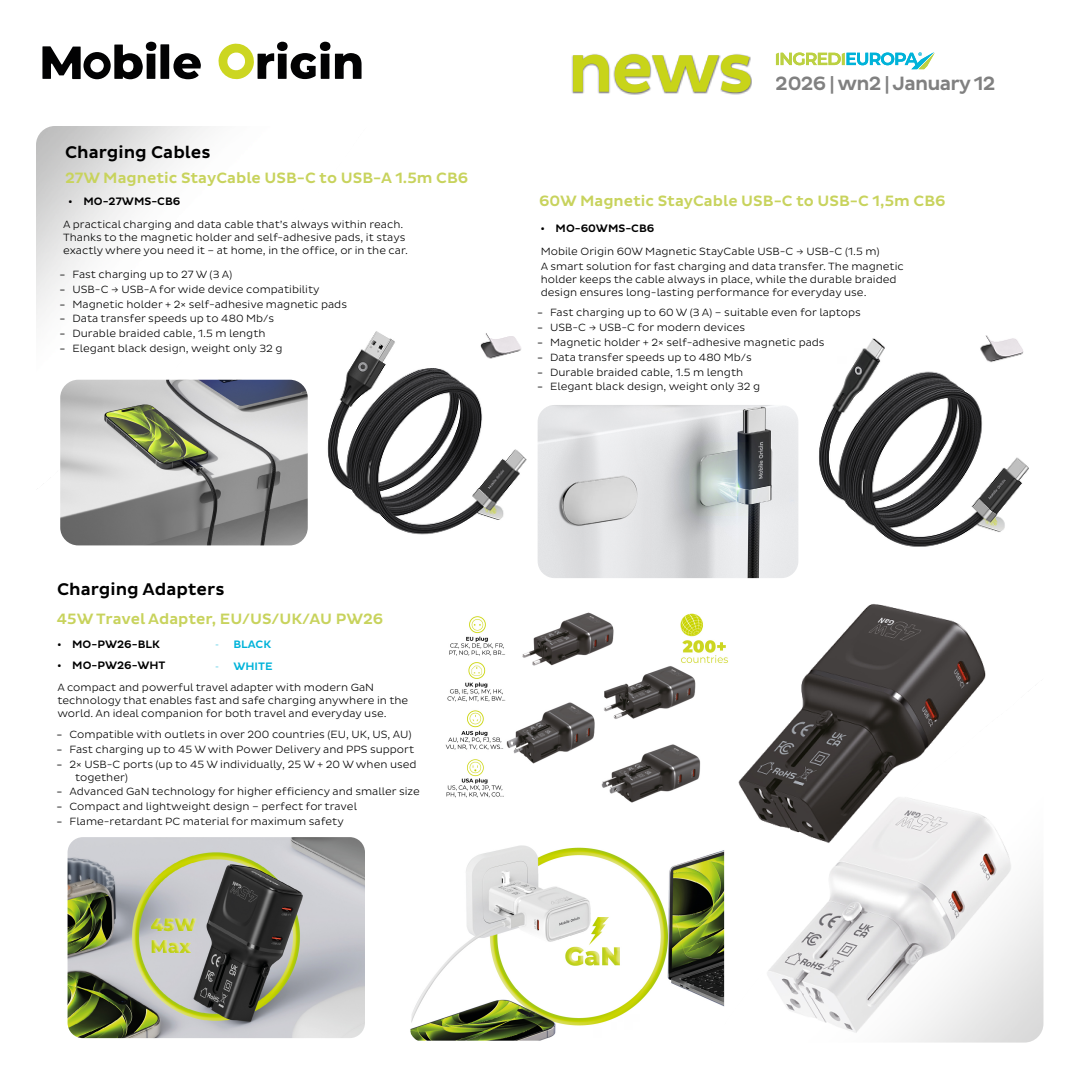
<style>
.page{position:relative;width:1080px;height:1080px;background:#fff}
.page>*{position:absolute;margin:0;border:0;box-sizing:border-box;transform-origin:0 0}
.t1{font:500 69.7px "Pluto Sans";color:#c8d419}
.t2{font:500 19.6px "Pluto Sans";letter-spacing:-.04em;color:#000}
.t3{font:500 17.2px "Pluto Sans";color:#000}
.t4{font:500 15.3px "Pluto Sans";color:#c8d35d}
.t5{font:500 11px "Pluto Sans";color:#000}
.t6{font:500 11px "Pluto Sans";color:#00b3d9}
.t7{font:300 10.7px/12.8px "Pluto Sans";color:#000}
.s1{font-family:"Myriad Pro";font-size:18px}
.s2{font-family:"Myriad Pro";font-weight:300}
</style>
<div class="page">
<img style="left:445px;top:612px;width:255px;height:191px">
<img style="left:767px;top:878px;width:277px;height:165px">
<div style="left:160px;top:44px;width:9px;height:35px;background:#020203"></div>
<svg style="left:173px;top:53px;width:28px;height:26px"></svg>
<svg style="left:218px;top:42px;width:144px;height:38px"></svg>
<svg style="left:42px;top:42px;width:114px;height:37px"></svg>
<img style="left:327px;top:331px;width:200px;height:204px">
<img style="left:60px;top:380px;width:248px;height:165px">
<img style="left:819px;top:335px;width:210px;height:212px">
<img style="left:538px;top:405px;width:260px;height:173px">
<img style="left:68px;top:837px;width:297px;height:201px">
<img style="left:700px;top:555px;width:338px;height:338px">
<img style="left:410px;top:830px;width:314px;height:211px">
<div style="left:572px;top:53px;width:180px;height:42px;background:#000;opacity:.5"></div>
<svg style="left:776px;top:52px;width:159px;height:17px"></svg>
<h3 class="t3" style="left:65px;top:142px;width:147px">Charging Cables</h3>
<h3 class="t4" style="left:65px;top:169px;width:405px">27W Magnetic StayCable USB-C to USB-A 1.5m CB6</h3>
<p class="t5" style="left:68px;top:195px;width:114px">• MO-27WMS-CB6</p>
<p class="t7" style="left:63px;top:218px;width:347px">A practical charging and data cable that’s always within reach.<br>Thanks to the magnetic holder and self-adhesive pads, it stays exactly where you need it – at home, in the office, or in the car.</p>
<p class="t7" style="left:60px;top:268px;width:174px"><span class="s1">-</span> Fast charging up to 27 W (3 A)</p>
<p class="t7" style="left:60px;top:283px;width:261px"><span class="s1">-</span> USB-C → USB-A for wide device compatibility</p>
<p class="t7" style="left:60px;top:298px;width:289px"><span class="s1">-</span> Magnetic holder + 2× self-adhesive magnetic pads</p>
<p class="t7" style="left:60px;top:313px;width:216px"><span class="s1">-</span> Data transfer speeds up to 480 Mb/s</p>
<p class="t7" style="left:60px;top:327px;width:207px"><span class="s1">-</span> Durable braided cable, 1.5 m length</p>
<p class="t7" style="left:60px;top:342px;width:224px"><span class="s1">-</span> Elegant black design, weight only 32 g</p>
<h1 class="t1" style="left:567px;top:28px;width:188px">news</h1>
<h2 class="t2" style="left:776px;top:72px;width:221px">2026 | wn2 | January 12</h2>
<h3 class="t4" style="left:539px;top:192px;width:408px">60W Magnetic StayCable USB-C to USB-C 1,5m CB6</h3>
<p class="t5" style="left:540px;top:222px;width:116px">• MO-60WMS-CB6</p>
<p class="t7" style="left:541px;top:244px;width:365px;line-height:14.8px">Mobile Origin 60W Magnetic StayCable USB-C → USB-C (1.5 m)<br>A smart solution for fast charging and data transfer. The magnetic</p>
<p class="t7" style="left:541px;top:273px;width:357px">holder keeps the cable always in place, while the durable braided design ensures long-lasting performance for everyday use.</p>
<p class="t7" style="left:538px;top:306px;width:325px"><span class="s1">-</span> Fast charging up to 60 W (3 A) – suitable even for laptops</p>
<p class="t7" style="left:538px;top:321px;width:209px"><span class="s1">-</span> USB-C → USB-C for modern devices</p>
<p class="t7" style="left:538px;top:336px;width:289px"><span class="s1">-</span> Magnetic holder + 2× self-adhesive magnetic pads</p>
<p class="t7" style="left:538px;top:351px;width:216px"><span class="s1">-</span> Data transfer speeds up to 480 Mb/s</p>
<p class="t7" style="left:538px;top:366px;width:207px"><span class="s1">-</span> Durable braided cable, 1.5 m length</p>
<p class="t7" style="left:538px;top:380px;width:224px"><span class="s1">-</span> Elegant black design, weight only 32 g</p>
<h3 class="t3" style="left:57px;top:579px;width:169px">Charging Adapters</h3>
<h3 class="t4" style="left:57px;top:610px;width:328px">45W Travel Adapter, EU/US/UK/AU PW26</h3>
<p class="t5" style="left:57px;top:638px;width:104px">• MO-PW26-BLK</p>
<p class="t6" style="left:215px;top:638px;width:57px"><span class="s2">-</span> BLACK</p>
<p class="t5" style="left:57px;top:659px;width:110px">• MO-PW26-WHT</p>
<p class="t6" style="left:215px;top:660px;width:59px"><span class="s2">-</span> WHITE</p>
<p class="t7" style="left:57px;top:681px;width:352px">A compact and powerful travel adapter with modern GaN technology that enables fast and safe charging anywhere in the world. An ideal companion for both travel and everyday use.</p>
<p class="t7" style="left:57px;top:728px;width:356px"><span class="s1">-</span> Compatible with outlets in over 200 countries (EU, UK, US, AU)</p>
<p class="t7" style="left:57px;top:743px;width:359px"><span class="s1">-</span> Fast charging up to 45 W with Power Delivery and PPS support</p>
<p class="t7" style="left:75px;top:758px;width:343px;text-indent:-18px"><span class="s1">-</span> 2× USB-C ports (up to 45 W individually, 25 W + 20 W when used together)</p>
<p class="t7" style="left:57px;top:785px;width:364px"><span class="s1">-</span> Advanced GaN technology for higher efficiency and smaller size</p>
<p class="t7" style="left:57px;top:800px;width:302px"><span class="s1">-</span> Compact and lightweight design – perfect for travel</p>
<p class="t7" style="left:57px;top:815px;width:288px"><span class="s1">-</span> Flame-retardant PC material for maximum safety</p>
</div>
